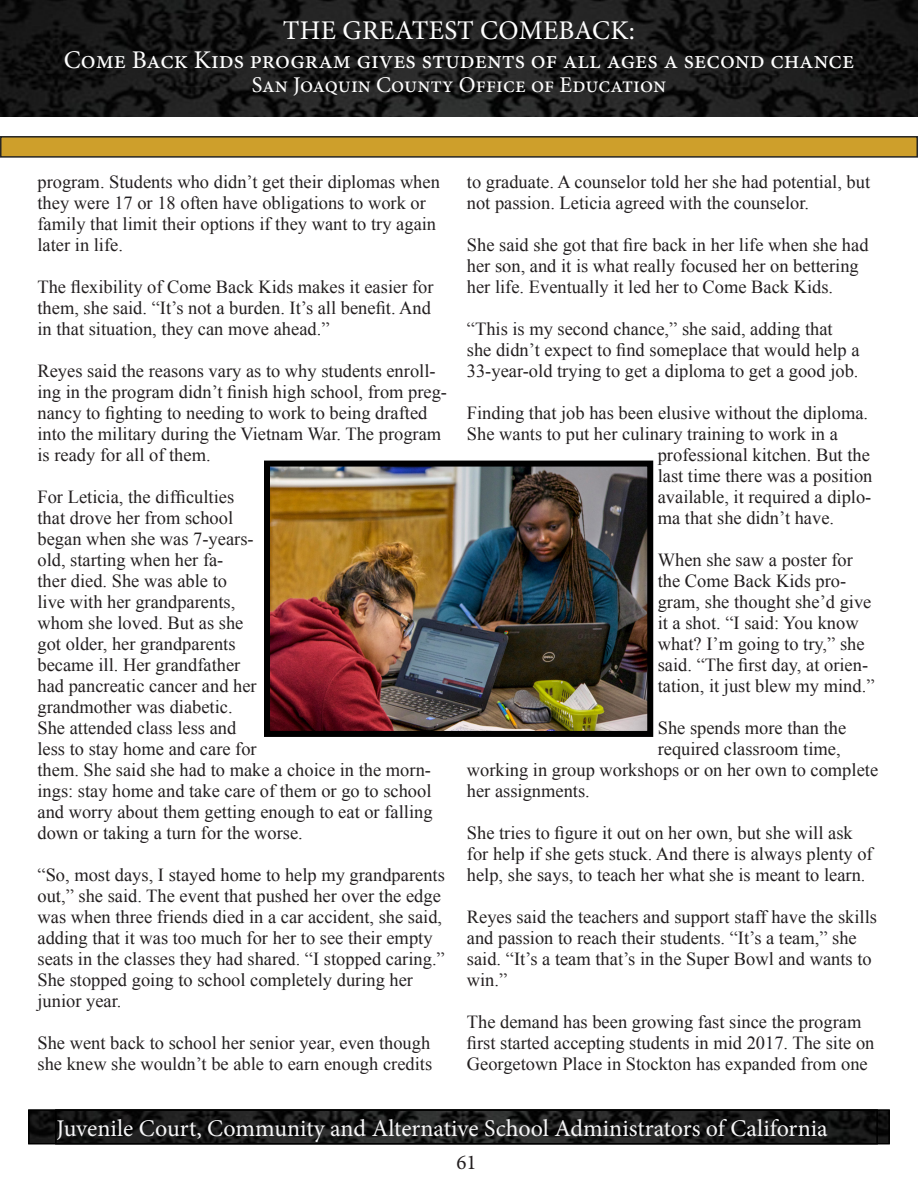
<style>
.page{position:relative;width:918px;height:1188px;background:#fff}
.page>*{position:absolute;margin:0;border:0;box-sizing:border-box;transform-origin:0 0}
.t1{font:27px "Minion Pro";letter-spacing:.01em;color:#fff}
.t2{font:25.5px "Minion Pro";color:#fff}
.t3{font:24px "Minion Pro";color:#f7f7f8}
.t4{font:22.5px "Minion Pro";color:#fff}
.t5{font:21px "Minion Pro";color:#231f20}
.t6{font:18.45px/21px "Times New Roman";color:#231f20}
</style>
<div class="page">
<img style="left:0;top:0;width:918px;height:116px">
<img style="left:31px;top:1112px;width:856px;height:29px">
<div style="left:55px;top:1109px;width:823px;height:35px;border:2px solid #000"></div>
<div style="left:1px;top:137px;width:916px;height:20px;background:#ce9f2b"></div>
<div style="left:0;top:136px;width:918px;height:22px;border:2px solid #262626"></div>
<img style="left:271px;top:468px;width:375px;height:262px">
<div style="left:264px;top:461px;width:389px;height:276px;border:6px solid #000"></div>
<p class="t1" style="left:283px;top:12px;width:354px">THE GREATEST COMEBACK:</p>
<p class="t2" style="left:64px;top:42px;width:792px">Come Back Kids program gives students of all ages a second chance</p>
<p class="t4" style="left:252px;top:69px;width:416px">San Joaquin County Office of Education</p>
<p class="t6" style="left:38px;top:171px;width:404px">program. Students who didn’t get their diplomas when they were 17 or 18 often have obligations to work or family that limit their options if they want to try again later in life.</p>
<p class="t6" style="left:38px;top:276px;width:398px">The flexibility of Come Back Kids makes it easier for them, she said. “It’s not a burden. It’s all benefit. And in that situation, they can move ahead.”</p>
<p class="t6" style="left:38px;top:360px;width:411px">Reyes said the reasons vary as to why students enroll&shy;ing in the program didn’t finish high school, from preg&shy;nancy to fighting to needing to work to being drafted into the military during the Vietnam War. The program is ready for all of them.</p>
<p class="t6" style="left:38px;top:486px;width:397px">For Leticia, the difficulties<br>that drove her from school<br>began when she was 7-years-<br>old, starting when her fa-<br>ther died. She was able to<br>live with her grandparents,<br>whom she loved. But as she<br>got older, her grandparents<br>became ill. Her grandfather<br>had pancreatic cancer and her<br>grandmother was diabetic.<br>She attended class less and<br>less to stay home and care for<br>them. She said she had to make a choice in the morn&shy;ings: stay home and take care of them or go to school and worry about them getting enough to eat or falling down or taking a turn for the worse.</p>
<p class="t6" style="left:38px;top:864px;width:409px">“So, most days, I stayed home to help my grandparents out,” she said. The event that pushed her over the edge was when three friends died in a car accident, she said, adding that it was too much for her to see their empty seats in the classes they had shared. “I stopped caring.” She stopped going to school completely during her junior year.</p>
<p class="t6" style="left:38px;top:1032px;width:396px">She went back to school her senior year, even though she knew she wouldn’t be able to earn enough credits</p>
<p class="t6" style="left:467px;top:171px;width:405px">to graduate. A counselor told her she had potential, but not passion. Leticia agreed with the counselor.</p>
<p class="t6" style="left:467px;top:234px;width:403px">She said she got that fire back in her life when she had her son, and it is what really focused her on bettering her life. Eventually it led her to Come Back Kids.</p>
<p class="t6" style="left:467px;top:318px;width:394px">“This is my second chance,” she said, adding that she didn’t expect to find someplace that would help a<br>33-year-old trying to get a diploma to get a good job.</p>
<p class="t6" style="left:467px;top:402px;width:403px">Finding that job has been elusive without the diploma.</p>
<p class="t6" style="left:467px;top:423px;width:373px">She wants to put her culinary training to work in a</p>
<p class="t6" style="left:658px;top:444px;width:214px">professional kitchen. But the</p>
<p class="t6" style="left:658px;top:465px;width:216px">last time there was a position</p>
<p class="t6" style="left:658px;top:486px;width:215px">available, it required a diplo-</p>
<p class="t6" style="left:658px;top:507px;width:178px">ma that she didn’t have.</p>
<p class="t6" style="left:658px;top:549px;width:218px">When she saw a poster for the Come Back Kids pro&shy;gram, she thought she’d give it a shot. “I said: You know what? I’m going to try,” she said. “The first day, at orien&shy;tation, it just blew my mind.”</p>
<p class="t6" style="left:658px;top:717px;width:190px">She spends more than the</p>
<p class="t6" style="left:658px;top:738px;width:184px">required classroom time,</p>
<p class="t6" style="left:467px;top:759px;width:413px">working in group workshops or on her own to complete</p>
<p class="t6" style="left:467px;top:780px;width:124px">her assignments.</p>
<p class="t6" style="left:467px;top:822px;width:407px">She tries to figure it out on her own, but she will ask for help if she gets stuck. And there is always plenty of help, she says, to teach her what she is meant to learn.</p>
<p class="t6" style="left:467px;top:906px;width:412px">Reyes said the teachers and support staff have the skills and passion to reach their students. “It’s a team,” she said. “It’s a team that’s in the Super Bowl and wants to win.”</p>
<p class="t6" style="left:467px;top:1011px;width:409px">The demand has been growing fast since the program first started accepting students in mid 2017. The site on<br>Georgetown Place in Stockton has expanded from one</p>
<h3 class="t3" style="left:57px;top:1112px;width:773px">Juvenile Court, Community and Alternative School Administrators of California</h3>
<p class="t5" style="left:456px;top:1149px;width:22px">61</p>
</div>
